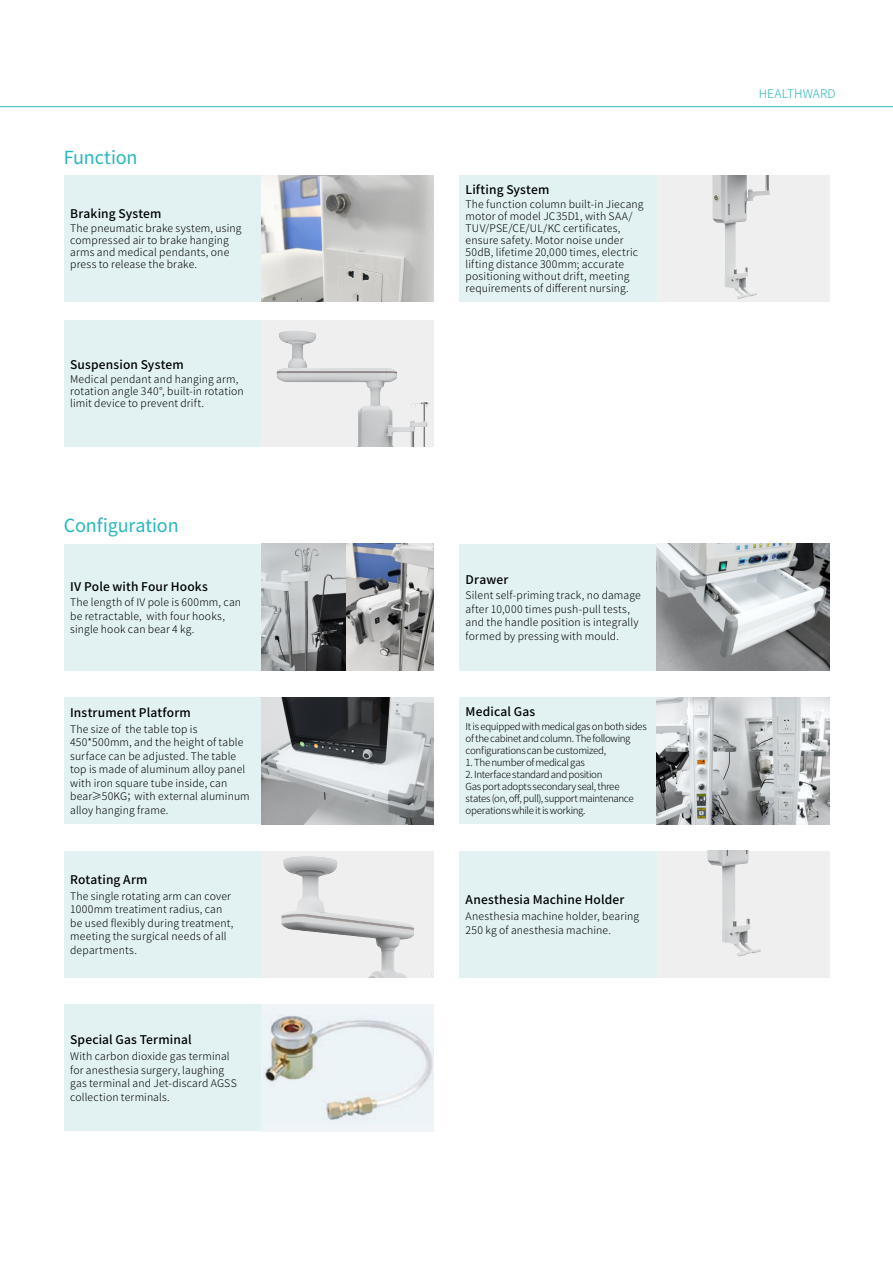
<style>
.page{position:relative;width:893px;height:1263px;background:#fff}
.page>*{position:absolute;margin:0;border:0;box-sizing:border-box;transform-origin:0 0}
.t1{font:18px "Noto Sans CJ Ksc";letter-spacing:-.005em;color:#26b7bc}
.t2{font:500 12px "Noto Sans CJ Ksc";letter-spacing:.015em;color:#000}
.t3{font:300 12px "Noto Sans CJ Ksc";letter-spacing:.01em;color:#26b7bc}
.t4{font:300 10.5px/13.5px "Noto Sans CJ Ksc";letter-spacing:.015em;color:#000}
.t5{font:300 9.75px/12px "Noto Sans CJ Ksc";letter-spacing:-.03em;color:#000}
</style>
<div class="page">
<hr style="left:0;top:106px;width:893px;height:1px;background:#26b7bc">
<div style="left:64px;top:544px;width:197px;height:126px;background:#e2f2f3"></div>
<img style="left:261px;top:544px;width:86px;height:126px">
<img style="left:347px;top:544px;width:87px;height:126px">
<div style="left:64px;top:697px;width:197px;height:127px;background:#e2f2f3"></div>
<img style="left:261px;top:697px;width:173px;height:127px">
<div style="left:459px;top:544px;width:198px;height:126px;background:#e2f2f3"></div>
<img style="left:657px;top:544px;width:172px;height:126px">
<div style="left:459px;top:697px;width:198px;height:127px;background:#e2f2f3"></div>
<img style="left:657px;top:697px;width:172px;height:127px">
<div style="left:64px;top:851px;width:197px;height:126px;background:#e2f2f3"></div>
<img style="left:261px;top:851px;width:173px;height:126px">
<div style="left:64px;top:1004px;width:197px;height:127px;background:#e2f2f3"></div>
<img style="left:261px;top:1004px;width:173px;height:127px">
<div style="left:459px;top:851px;width:198px;height:126px;background:#e2f2f3"></div>
<div style="left:657px;top:851px;width:172px;height:126px;background:#efefef"></div>
<img style="left:707px;top:851px;width:54px;height:106px">
<div style="left:64px;top:175px;width:197px;height:127px;background:#e2f2f3"></div>
<img style="left:261px;top:175px;width:173px;height:127px">
<div style="left:64px;top:320px;width:197px;height:126px;background:#e2f2f3"></div>
<div style="left:261px;top:320px;width:173px;height:126px;background:#efefef"></div>
<img style="left:276px;top:331px;width:153px;height:115px">
<div style="left:459px;top:175px;width:198px;height:127px;background:#e2f2f3"></div>
<div style="left:657px;top:175px;width:172px;height:127px;background:#efefef"></div>
<img style="left:712px;top:175px;width:58px;height:124px">
<h1 class="t1" style="left:64px;top:147px;width:75px">Function</h1>
<p class="t2" style="left:70px;top:207px;width:93px">Braking System</p>
<p class="t4" style="left:70px;top:223px;width:173px;line-height:12px">The pneumatic brake system, using compressed air to brake hanging arms and medical pendants, one press to release the brake.</p>
<p class="t2" style="left:70px;top:358px;width:115px">Suspension System</p>
<p class="t4" style="left:70px;top:373px;width:175px;line-height:12px">Medical pendant and hanging arm, rotation angle 340°, built-in rotation limit device to prevent drift.</p>
<h1 class="t1" style="left:64px;top:516px;width:116px">Configuration</h1>
<p class="t2" style="left:70px;top:579px;width:139px">IV Pole with Four Hooks</p>
<p class="t4" style="left:70px;top:596px;width:172px">The length of IV pole is 600mm, can be retractable, with four hooks, single hook can bear 4 kg.</p>
<p class="t2" style="left:70px;top:706px;width:122px">Instrument Platform</p>
<p class="t4" style="left:70px;top:722px;width:181px">The size of the table top is<br>450*500mm, and the height of table surface can be adjusted. The table top is made of aluminum alloy panel with iron square tube inside, can bear≥50KG；with external aluminum alloy hanging frame.</p>
<p class="t2" style="left:70px;top:873px;width:79px">Rotating Arm</p>
<p class="t4" style="left:70px;top:889px;width:165px">The single rotating arm can cover<br>1000mm treatiment radius, can be used flexibly during treatment, meeting the surgical needs of all departments.</p>
<p class="t2" style="left:70px;top:1033px;width:123px">Special Gas Terminal</p>
<p class="t4" style="left:70px;top:1050px;width:168px">With carbon dioxide gas terminal for anesthesia surgery, laughing gas terminal and Jet-discard AGSS collection terminals.</p>
<p class="t2" style="left:466px;top:183px;width:85px">Lifting System</p>
<p class="t4" style="left:466px;top:199px;width:179px;line-height:12px">The function column built-in Jiecang motor of model JC35D1, with SAA/ TUV/PSE/CE/UL/KC certificates, ensure safety. Motor noise under 50dB, lifetime 20,000 times, electric lifting distance 300mm; accurate positioning without drift, meeting requirements of different nursing.</p>
<p class="t2" style="left:466px;top:573px;width:44px">Drawer</p>
<p class="t4" style="left:466px;top:589px;width:177px">Silent self-priming track, no damage after 10,000 times push-pull tests, and the handle position is integrally formed by pressing with mould.</p>
<p class="t2" style="left:466px;top:705px;width:71px">Medical Gas</p>
<p class="t5" style="left:466px;top:721px;width:183px">It is equipped with medical gas on both sides of the cabinet and column. The following configurations can be customized,</p>
<p class="t5" style="left:466px;top:757px;width:121px">1. The number of medical gas</p>
<p class="t5" style="left:466px;top:769px;width:169px">2. I nterface standard and position<br>Gas port adopts secondary seal, three states (on, off, pull), support maintenance operations while it is working.</p>
<p class="t2" style="left:466px;top:893px;width:160px">Anesthesia Machine Holder</p>
<p class="t4" style="left:466px;top:910px;width:175px">Anesthesia machine holder, bearing<br>250 kg of anesthesia machine.</p>
<p class="t3" style="left:759px;top:87px;width:38px">Healthw</p>
<p class="t3" style="left:813px;top:87px;width:24px">ard</p>
</div>
